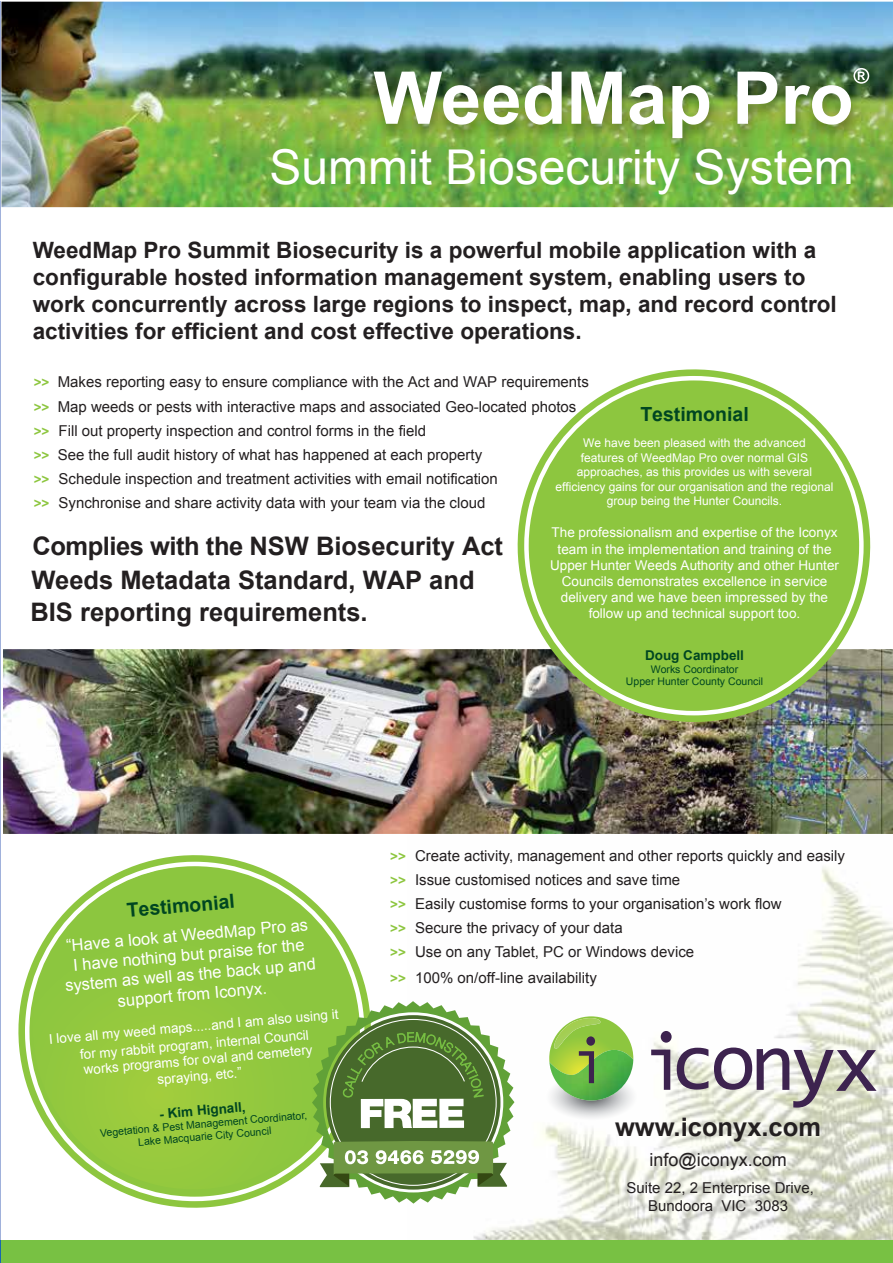
<style>
.page{position:relative;width:893px;height:1263px;background:#fff}
.page>*{position:absolute;margin:0;border:0;box-sizing:border-box;transform-origin:0 0}
.t1{font:83.1px "Consolas";letter-spacing:-.065em;color:#3d234f}
.t2{font:48px "Arial";color:#fff}
.t3{font:700 25.5px/32.8px "Arial";color:#231f20}
.t4{font:700 22.5px/27px "Arial";color:#231f20}
.t5{font:700 19.5px "Arial";color:#004621}
.t6{font:18px "Arial";color:#231f20}
.t7{font:16.5px/19.8px "Arial";color:#fff;text-align:center}
.t8{font:15px/24px "Arial";color:#231f20}
.t9{font:13.5px/16.2px "Arial";color:#fff;text-align:center}
.t10{font:700 13.5px "Arial";color:#004621}
.t11{font:700 13.5px "Arial";color:#8dc63f}
.t12{font:12px/14.4px "Arial";color:#fff;text-align:center}
.t13{font:10.5px/12.6px "Arial";color:#004621;text-align:center}
.s1{font-weight:700;font-size:13.5px;color:#8dc63f}
</style>
<div class="page">
<img style="left:3px;top:649px;width:890px;height:185px">
<hr style="left:0;top:2px;width:1px;height:1261px;background:#a0b1db">
<img style="left:413px;top:867px;width:480px;height:373px">
<div style="left:1px;top:1240px;width:892px;height:23px;background:#78c143"></div>
<svg style="left:0;top:1240px;width:1px;height:23px"></svg>
<img style="left:2px;top:2px;width:891px;height:205px">
<img style="left:361px;top:61px;width:523px;height:98px">
<img style="left:374px;top:72px;width:104px;height:53px">
<svg style="left:484px;top:85px;width:35px;height:40px"></svg>
<svg style="left:525px;top:72px;width:37px;height:53px"></svg>
<svg style="left:571px;top:72px;width:51px;height:52px"></svg>
<svg style="left:630px;top:85px;width:35px;height:40px"></svg>
<svg style="left:672px;top:85px;width:37px;height:53px"></svg>
<svg style="left:737px;top:72px;width:40px;height:52px"></svg>
<img style="left:786px;top:68px;width:83px;height:57px">
<div style="left:661px;top:1031px;width:11px;height:12px;background:#3d234f;border-radius:50%"></div>
<svg style="left:651px;top:1049px;width:19px;height:41px"></svg>
<svg style="left:549px;top:1080px;width:16px;height:12px"></svg>
<img style="left:549px;top:1050px;width:64px;height:30px">
<svg style="left:564px;top:1023px;width:7px;height:6px"></svg>
<div style="left:586px;top:1036px;width:9px;height:10px;background:#3d234f;border-radius:50%"></div>
<svg style="left:579px;top:1051px;width:15px;height:32px"></svg>
<svg style="left:20px;top:856px;width:349px;height:350px"></svg>
<svg style="left:25px;top:862px;width:339px;height:339px"></svg>
<div style="left:33px;top:867px;width:322px;height:322px;background:#90c73f;border-radius:161px"></div>
<svg style="left:312px;top:1001px;width:202px;height:202px"></svg>
<img style="left:510px;top:369px;width:368px;height:361px">
<img style="left:519px;top:371px;width:350px;height:349px">
<svg style="left:524px;top:376px;width:340px;height:339px;fill:#8dc63f"></svg>
<h2 class="t2" style="left:270px;top:136px;width:586px">Summit Biosecurity System</h2>
<p class="t4" style="left:33px;top:238px;width:805px">WeedMap Pro Summit Biosecurity is a powerful mobile application with a configurable hosted information management system, enabling users to work concurrently across large regions to inspect, map, and record control activities for efficient and cost effective operations.</p>
<p class="t8" style="left:34px;top:370px;width:557px"><span class="s1">&gt;&gt;</span> Makes reporting easy to ensure compliance with the Act and WAP requirements</p>
<p class="t8" style="left:34px;top:419px;width:466px"><span class="s1">&gt;&gt;</span> Fill out property inspection and control forms in the field<br><span class="s1">&gt;&gt;</span> See the full audit history of what has happened at each property <span class="s1">&gt;&gt;</span> Schedule inspection and treatment activities with email notification <span class="s1">&gt;&gt;</span> Synchronise and share activity data with your team via the cloud</p>
<p class="t8" style="left:34px;top:395px;width:544px"><span class="s1">&gt;&gt;</span> Map weeds or pests with interactive maps and associated Geo-located photos</p>
<h3 class="t5" style="left:640px;top:401px;width:110px">Testimonial</h3>
<p class="t12" style="left:555px;top:436px;width:280px">We have been pleased with the advanced<br>features of WeedMap Pro over normal GIS approaches, as this provides us with several efficiency gains for our organisation and the regional group being the Hunter Councils.</p>
<p class="t9" style="left:550px;top:525px;width:290px">The professionalism and expertise of the Iconyx team in the implementation and training of the Upper Hunter Weeds Authority and other Hunter Councils demonstrates excellence in service delivery and we have been impressed by the follow up and technical support too.</p>
<p class="t10" style="left:645px;top:646px;width:101px">Doug Campbell</p>
<p class="t13" style="left:626px;top:663px;width:139px">Works Coordinator<br>Upper Hunter County Council</p>
<h3 class="t3" style="left:30px;top:530px;width:474px">Complies with the NSW Biosecurity Act<br>Weeds Metadata Standard, WAP and<br>BIS reporting requirements.</h3>
<h3 class="t5" style="left:126px;top:897px;width:110px;rotate:-5deg">Testimonial</h3>
<p class="t7" style="left:61px;top:936px;width:253px;rotate:-5deg">“Have a look at WeedMap Pro as<br>I have nothing but praise for the system as well as the back up and support from Iconyx.</p>
<p class="t9" style="left:48px;top:1030px;width:292px;line-height:18px;rotate:-5deg">I love all my weed maps.....and I am also using it for my rabbit program, internal Council</p>
<p class="t9" style="left:83px;top:1062px;width:231px;rotate:-5deg">works programs for oval and cemetery spraying, etc.”</p>
<p class="t10" style="left:159px;top:1105px;width:88px;rotate:-5deg">- Kim Hignall,</p>
<p class="t13" style="left:100px;top:1127px;width:209px;rotate:-5deg">Vegetation &amp; Pest Management Coordinator,<br>Lake Macquarie City Council</p>
<p class="t11" style="left:390px;top:847px;width:17px">&gt;&gt;</p>
<p class="t8" style="left:415px;top:843px;width:431px">Create activity, management and other reports quickly and easily</p>
<p class="t11" style="left:390px;top:871px;width:17px">&gt;&gt;</p>
<p class="t8" style="left:415px;top:867px;width:267px">Issue customised notices and save time</p>
<p class="t11" style="left:390px;top:895px;width:17px">&gt;&gt;</p>
<p class="t8" style="left:415px;top:891px;width:368px">Easily customise forms to your organisation’s work flow</p>
<p class="t11" style="left:390px;top:919px;width:17px">&gt;&gt;</p>
<p class="t8" style="left:415px;top:915px;width:209px">Secure the privacy of your data</p>
<p class="t11" style="left:390px;top:943px;width:17px">&gt;&gt;</p>
<p class="t8" style="left:390px;top:938px;width:305px;line-height:26px;text-indent:25px">Use on any Tablet, PC or Windows device <span class="s1">&gt;&gt;</span> 100% on/off-line availability</p>
<h1 class="t1" style="left:670px;top:1006px;width:210px">conyx</h1>
<h3 class="t3" style="left:615px;top:1111px;width:207px">www.iconyx.com</h3>
<p class="t6" style="left:649px;top:1148px;width:139px">info@iconyx.com</p>
<p class="t8" style="left:626px;top:1179px;width:189px;line-height:18px;text-align:center">Suite 22, 2 Enterprise Drive,<br>Bundoora VIC 3083</p>
</div>
